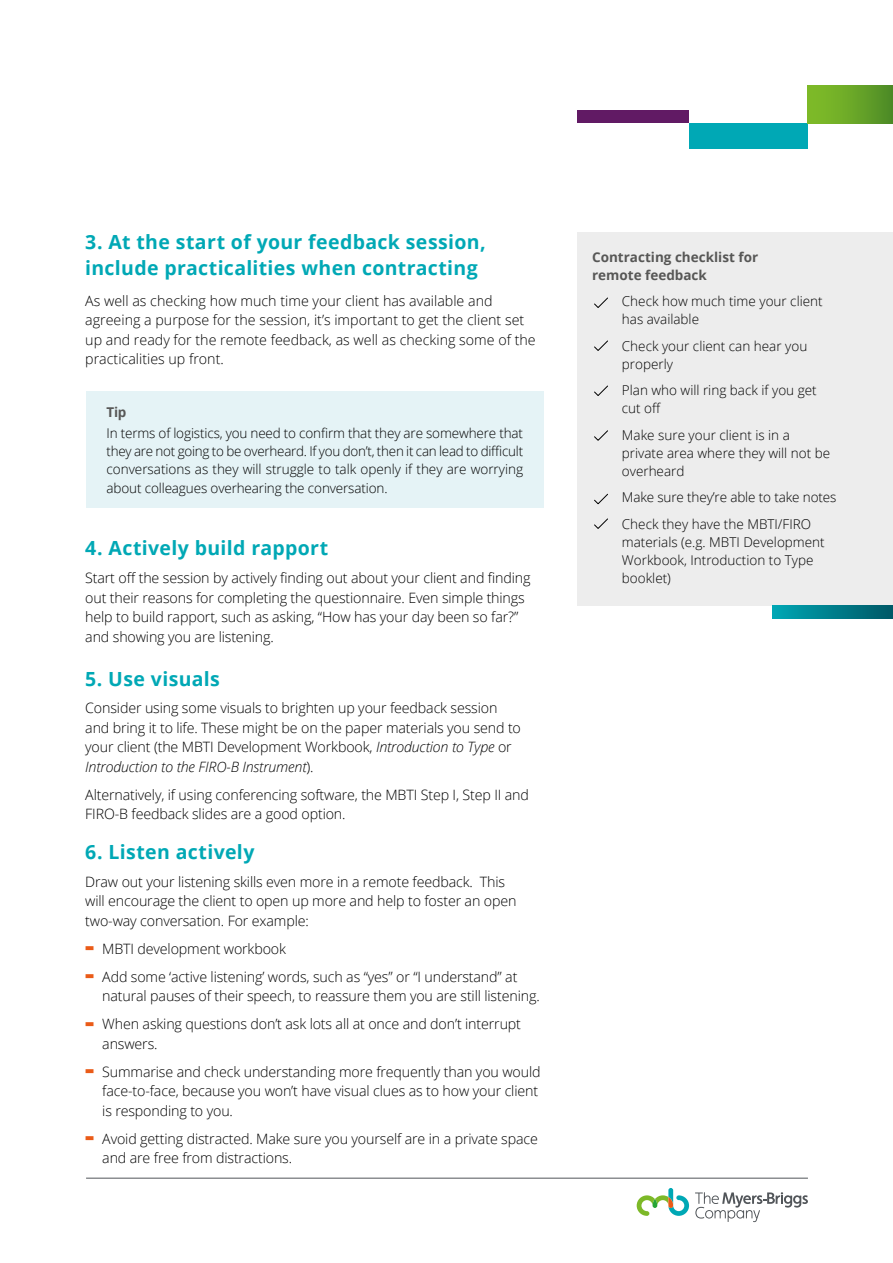
<style>
.page{position:relative;width:893px;height:1263px;background:#fff}
.page>*{position:absolute;margin:0;border:0;box-sizing:border-box;transform-origin:0 0}
.t1{font:700 19.5px/25.5px "Open Sans";letter-spacing:.02em;color:#00a8b5}
.t2{font:300 14.25px/19.5px "Open Sans";letter-spacing:-.01em;color:#000}
.t3{font:300 13.5px/18px "Open Sans";color:#000}
.t4{font:700 13.5px/17.5px "Open Sans";color:#575756}
.s1{font-style:italic}
.s2{font-weight:800;font-size:25.65px;color:#ea5b18}
</style>
<div class="page">
<div style="left:577px;top:233px;width:316px;height:373px;background:#ededed"></div>
<svg style="left:772px;top:606px;width:121px;height:13px"></svg>
<div style="left:86px;top:391px;width:458px;height:116px;background:#e5f3f6"></div>
<hr style="left:86px;top:1178px;width:722px;height:1px;background:#52565a">
<svg style="left:637px;top:1188px;width:52px;height:28px"></svg>
<svg style="left:695px;top:1192px;width:113px;height:30px"></svg>
<div style="left:577px;top:111px;width:112px;height:12px;background:#611a64"></div>
<div style="left:689px;top:123px;width:119px;height:26px;background:#00a8b5"></div>
<div style="left:808px;top:85px;width:85px;height:38px;background:linear-gradient(to right,#84c029,#4f8d27)"></div>
<svg style="left:594px;top:298px;width:14px;height:10px"></svg>
<svg style="left:594px;top:340px;width:14px;height:11px"></svg>
<svg style="left:594px;top:386px;width:14px;height:10px"></svg>
<svg style="left:594px;top:430px;width:14px;height:11px"></svg>
<svg style="left:594px;top:494px;width:14px;height:10px"></svg>
<svg style="left:594px;top:518px;width:14px;height:11px"></svg>
<h1 class="t1" style="left:85px;top:229px;width:402px">3. At the start of your feedback session, include practicalities when contracting</h1>
<p class="t2" style="left:85px;top:290px;width:452px">As well as checking how much time your client has available and agreeing a purpose for the session, it’s important to get the client set up and ready for the remote feedback, as well as checking some of the practicalities up front.</p>
<p class="t4" style="left:107px;top:403px;width:21px">Tip</p>
<p class="t3" style="left:107px;top:423px;width:418px;text-align:justify">In terms of logistics, you need to confirm that they are somewhere that they are not going to be overheard. If you don’t, then it can lead to difficult conversations as they will struggle to talk openly if they are worrying</p>
<p class="t3" style="left:107px;top:479px;width:283px">about colleagues overhearing the conversation.</p>
<h1 class="t1" style="left:85px;top:535px;width:245px">4. Actively build rapport</h1>
<p class="t2" style="left:85px;top:568px;width:447px">Start off the session by actively finding out about your client and finding out their reasons for completing the questionnaire. Even simple things help to build rapport, such as asking, “How has your day been so far?” and showing you are listening.</p>
<h1 class="t1" style="left:85px;top:665px;width:136px">5. Use visuals</h1>
<p class="t2" style="left:85px;top:698px;width:437px">Consider using some visuals to brighten up your feedback session and bring it to life. These might be on the paper materials you send to your client (the MBTI Development Workbook, <span class="s1">Introduction to Type</span> or <span class="s1">Introduction to the FIRO-B Instrument</span>).</p>
<p class="t2" style="left:85px;top:784px;width:445px">Alternatively, if using conferencing software, the MBTI Step I, Step II and<br>FIRO-B feedback slides are a good option.</p>
<h1 class="t1" style="left:85px;top:839px;width:171px">6. Listen actively</h1>
<p class="t2" style="left:85px;top:871px;width:433px">Draw out your listening skills even more in a remote feedback. This will encourage the client to open up more and help to foster an open two-way conversation. For example:</p>
<p class="t2" style="left:85px;top:938px;width:202px"><span class="s2">-</span> MBTI development workbook</p>
<p class="t2" style="left:102px;top:966px;width:439px;text-indent:-17px"><span class="s2">-</span> Add some ‘active listening’ words, such as “yes” or “I understand” at natural pauses of their speech, to reassure them you are still listening.</p>
<p class="t2" style="left:102px;top:1014px;width:420px;text-indent:-17px"><span class="s2">-</span> When asking questions don’t ask lots all at once and don’t interrupt answers.</p>
<p class="t2" style="left:102px;top:1061px;width:440px;text-indent:-17px"><span class="s2">-</span> Summarise and check understanding more frequently than you would face-to-face, because you won’t have visual clues as to how your client is responding to you.</p>
<p class="t2" style="left:102px;top:1128px;width:437px;text-indent:-17px"><span class="s2">-</span> Avoid getting distracted. Make sure you yourself are in a private space and are free from distractions.</p>
<p class="t4" style="left:592px;top:248px;width:168px">Contracting checklist for remote feedback</p>
<p class="t3" style="left:622px;top:292px;width:202px">Check how much time your client has available</p>
<p class="t3" style="left:622px;top:337px;width:187px">Check your client can hear you properly</p>
<p class="t3" style="left:622px;top:381px;width:196px">Plan who will ring back if you get cut off</p>
<p class="t3" style="left:622px;top:426px;width:210px">Make sure your client is in a private area where they will not be overheard</p>
<p class="t3" style="left:622px;top:484px;width:216px;line-height:26.5px">Make sure they’re able to take notes<br>Check they have the MBTI/FIRO</p>
<p class="t3" style="left:622px;top:533px;width:204px">materials (e.g. MBTI Development<br>Workbook, Introduction to Type booklet)</p>
</div>
